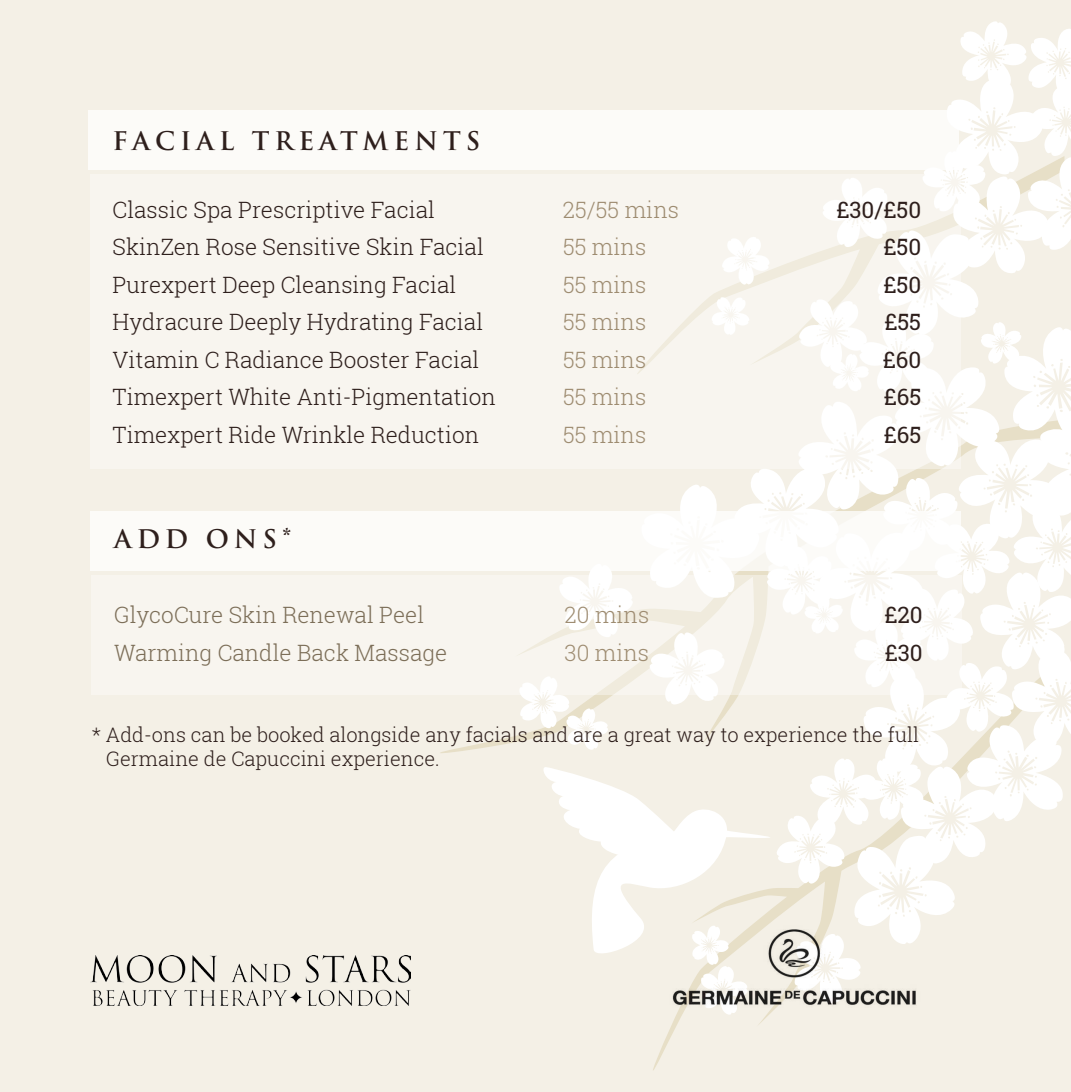
<style>
.page{position:relative;width:1071px;height:1092px;background:#fff}
.page>*{position:absolute;margin:0;border:0;box-sizing:border-box;transform-origin:0 0}
.t1{font:700 25px "Trajan Pro";letter-spacing:.2em;color:#2e1f1c}
.t2{font:300 22.5px "Roboto Slab";color:#2e1f1c}
.t3{font:300 22.5px "Roboto Slab";color:#9e8c71}
.t4{font:300 22.5px "Roboto Slab";color:#7c6e58}
.t5{font:22.5px "Roboto Slab";color:#2e1f1c}
.t6{font:300 20px/24px "Roboto Slab";color:#2e1f1c}
</style>
<div class="page">
<div style="left:0;top:0;width:1070px;height:1091px;background:#f4f0e6"></div>
<svg style="left:518px;top:21px;width:552px;height:932px"></svg>
<img style="left:90px;top:955px;width:321px;height:50px">
<div style="left:90px;top:174px;width:870px;height:295px;background:linear-gradient(to right,#f7f4ed,#faf8f3)"></div>
<div style="left:88px;top:110px;width:870px;height:59px;background:#fcfbf8"></div>
<svg style="left:518px;top:575px;width:443px;height:119px;fill:#f8f5ef"></svg>
<div style="left:90px;top:511px;width:870px;height:59px;background:#fcfbf8"></div>
<img style="left:666px;top:893px;width:256px;height:147px">
<p class="t1" style="left:112px;top:127px;width:369px">FACIAL TREATMENTS</p>
<p class="t2" style="left:112px;top:200px;width:324px">Classic Spa Prescriptive Facial</p>
<p class="t3" style="left:562px;top:200px;width:118px">25/55 mins</p>
<p class="t5" style="left:836px;top:200px;width:86px">£30/£50</p>
<p class="t2" style="left:113px;top:237px;width:372px">SkinZen Rose Sensitive Skin Facial</p>
<p class="t3" style="left:563px;top:237px;width:85px">55 mins</p>
<p class="t5" style="left:883px;top:238px;width:39px">£50</p>
<p class="t2" style="left:113px;top:275px;width:345px">Purexpert Deep Cleansing Facial</p>
<p class="t3" style="left:563px;top:275px;width:85px">55 mins</p>
<p class="t5" style="left:883px;top:275px;width:39px">£50</p>
<p class="t2" style="left:113px;top:312px;width:372px">Hydracure Deeply Hydrating Facial</p>
<p class="t3" style="left:563px;top:312px;width:85px">55 mins</p>
<p class="t5" style="left:884px;top:313px;width:38px">£55</p>
<p class="t2" style="left:113px;top:350px;width:368px">Vitamin C Radiance Booster Facial</p>
<p class="t3" style="left:563px;top:350px;width:85px">55 mins</p>
<p class="t5" style="left:882px;top:350px;width:40px">£60</p>
<p class="t2" style="left:113px;top:387px;width:384px">Timexpert White Anti-Pigmentation</p>
<p class="t3" style="left:563px;top:387px;width:85px">55 mins</p>
<p class="t5" style="left:883px;top:388px;width:39px">£65</p>
<p class="t2" style="left:113px;top:425px;width:368px">Timexpert Ride Wrinkle Reduction</p>
<p class="t3" style="left:563px;top:425px;width:85px">55 mins</p>
<p class="t5" style="left:883px;top:425px;width:39px">£65</p>
<p class="t1" style="left:114px;top:525px;width:179px">ADD ONS*</p>
<p class="t4" style="left:114px;top:605px;width:311px">GlycoCure Skin Renewal Peel</p>
<p class="t3" style="left:564px;top:605px;width:86px">20 mins</p>
<p class="t5" style="left:884px;top:606px;width:40px">£20</p>
<p class="t4" style="left:114px;top:643px;width:334px">Warming Candle Back Massage</p>
<p class="t3" style="left:564px;top:643px;width:86px">30 mins</p>
<p class="t5" style="left:884px;top:643px;width:39px">£30</p>
<p class="t6" style="left:106px;top:723px;width:814px;text-indent:-15px">* Add-ons can be booked alongside any facials and are a great way to experience the full<br>Germaine de Capuccini experience.</p>
</div>
